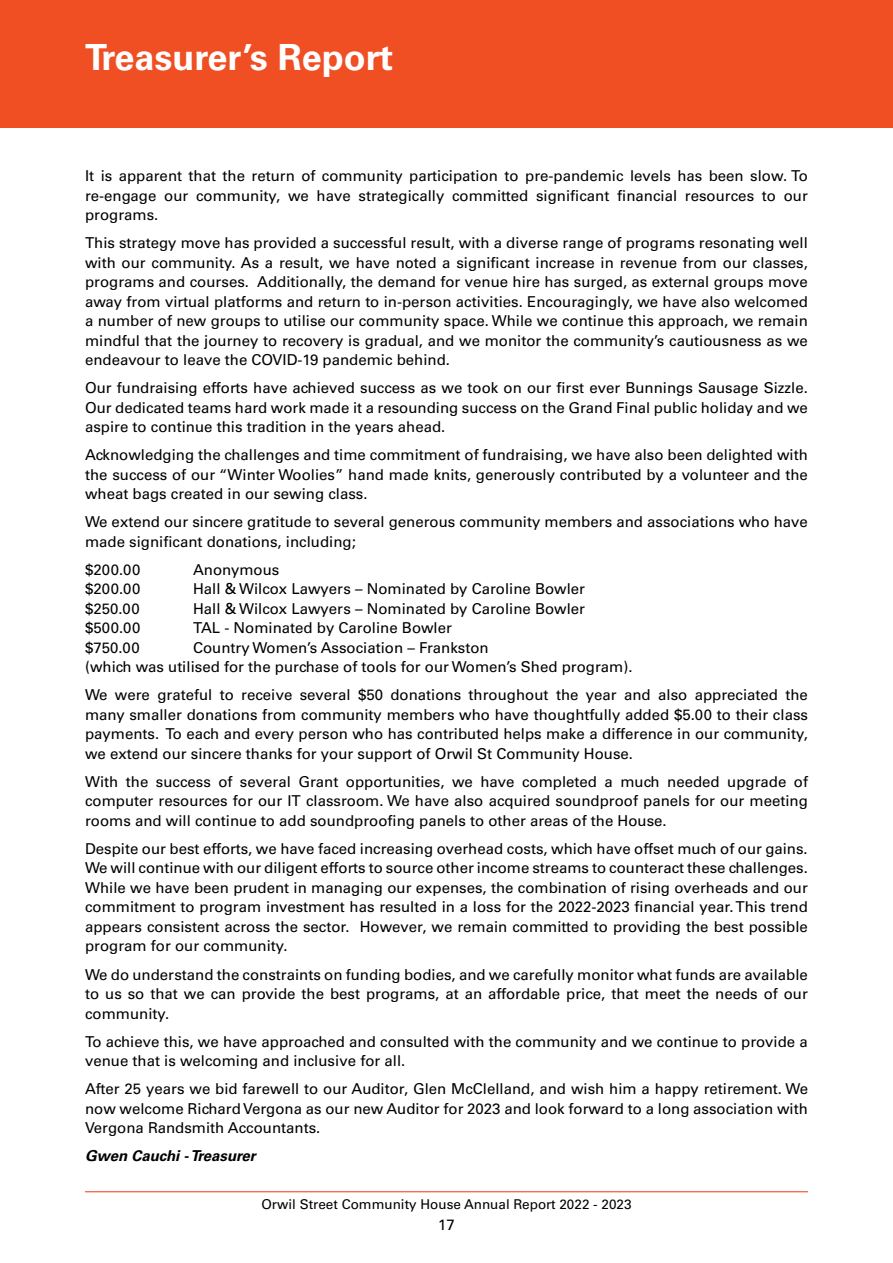
<style>
.page{position:relative;width:893px;height:1263px;background:#fff}
.page>*{position:absolute;margin:0;border:0;box-sizing:border-box;transform-origin:0 0}
.t1{font:700 36px "Univers";color:#fff}
.t2{font:15px/19.5px "Univers";color:#000;text-align:justify}
.t3{font:italic 700 15px "Univers";color:#000}
.t4{font:13.5px "Univers";color:#000}
</style>
<div class="page">
<div style="left:0;top:0;width:893px;height:128px;background:#f04e23"></div>
<hr style="left:85px;top:1191px;width:723px;height:1px;background:#f04e23">
<h1 class="t1" style="left:85px;top:36px;width:310px">Treasurer’s Report</h1>
<p class="t2" style="left:85px;top:166px;width:724px">It is apparent that the return of community participation to pre-pandemic levels has been slow. To re-engage our community, we have strategically committed significant financial resources to our programs.</p>
<p class="t2" style="left:85px;top:233px;width:724px">This strategy move has provided a successful result, with a diverse range of programs resonating well with our community. As a result, we have noted a significant increase in revenue from our classes, programs and courses. Additionally, the demand for venue hire has surged, as external groups move away from virtual platforms and return to in-person activities. Encouragingly, we have also welcomed a number of new groups to utilise our community space. While we continue this approach, we remain mindful that the journey to recovery is gradual, and we monitor the community’s cautiousness as we endeavour to leave the COVID-19 pandemic behind.</p>
<p class="t2" style="left:85px;top:378px;width:724px">Our fundraising efforts have achieved success as we took on our first ever Bunnings Sausage Sizzle.<br>Our dedicated teams hard work made it a resounding success on the Grand Final public holiday and we aspire to continue this tradition in the years ahead.</p>
<p class="t2" style="left:85px;top:445px;width:724px">Acknowledging the challenges and time commitment of fundraising, we have also been delighted with the success of our “Winter Woolies” hand made knits, generously contributed by a volunteer and the wheat bags created in our sewing class.</p>
<p class="t2" style="left:85px;top:512px;width:724px">We extend our sincere gratitude to several generous community members and associations who have made significant donations, including;</p>
<p class="t2" style="left:85px;top:560px;width:57px">$200.00</p>
<p class="t2" style="left:193px;top:560px;width:88px">Anonymous</p>
<p class="t2" style="left:85px;top:579px;width:57px">$200.00</p>
<p class="t2" style="left:193px;top:579px;width:394px">Hall &amp; Wilcox Lawyers – Nominated by Caroline Bowler</p>
<p class="t2" style="left:85px;top:599px;width:56px">$250.00</p>
<p class="t2" style="left:193px;top:599px;width:394px">Hall &amp; Wilcox Lawyers – Nominated by Caroline Bowler</p>
<p class="t2" style="left:85px;top:618px;width:57px">$500.00</p>
<p class="t2" style="left:193px;top:618px;width:260px">TAL - Nominated by Caroline Bowler</p>
<p class="t2" style="left:85px;top:638px;width:56px">$750.00</p>
<p class="t2" style="left:85px;top:638px;width:549px;text-indent:108px">Country Women’s Association – Frankston<br>(which was utilised for the purchase of tools for our Women’s Shed program).</p>
<p class="t2" style="left:85px;top:685px;width:724px">We were grateful to receive several $50 donations throughout the year and also appreciated the many smaller donations from community members who have thoughtfully added $5.00 to their class payments. To each and every person who has contributed helps make a difference in our community, we extend our sincere thanks for your support of Orwil St Community House.</p>
<p class="t2" style="left:85px;top:772px;width:724px">With the success of several Grant opportunities, we have completed a much needed upgrade of computer resources for our IT classroom. We have also acquired soundproof panels for our meeting rooms and will continue to add soundproofing panels to other areas of the House.</p>
<p class="t2" style="left:85px;top:839px;width:724px">Despite our best efforts, we have faced increasing overhead costs, which have offset much of our gains.<br>We will continue with our diligent efforts to source other income streams to counteract these challenges.<br>While we have been prudent in managing our expenses, the combination of rising overheads and our commitment to program investment has resulted in a loss for the 2022-2023 financial year. This trend appears consistent across the sector. However, we remain committed to providing the best possible program for our community.</p>
<p class="t2" style="left:85px;top:964px;width:724px">We do understand the constraints on funding bodies, and we carefully monitor what funds are available to us so that we can provide the best programs, at an affordable price, that meet the needs of our community.</p>
<p class="t2" style="left:85px;top:1031px;width:724px">To achieve this, we have approached and consulted with the community and we continue to provide a venue that is welcoming and inclusive for all.</p>
<p class="t2" style="left:85px;top:1079px;width:724px">After 25 years we bid farewell to our Auditor, Glen McClelland, and wish him a happy retirement. We now welcome Richard Vergona as our new Auditor for 2023 and look forward to a long association with Vergona Randsmith Accountants.</p>
<p class="t3" style="left:85px;top:1147px;width:172px">Gwen Cauchi - Treasurer</p>
<p class="t4" style="left:261px;top:1196px;width:372px">Orwil Street Community House Annual Report 2022 - 2023</p>
<p class="t2" style="left:438px;top:1215px;width:18px">17</p>
</div>
